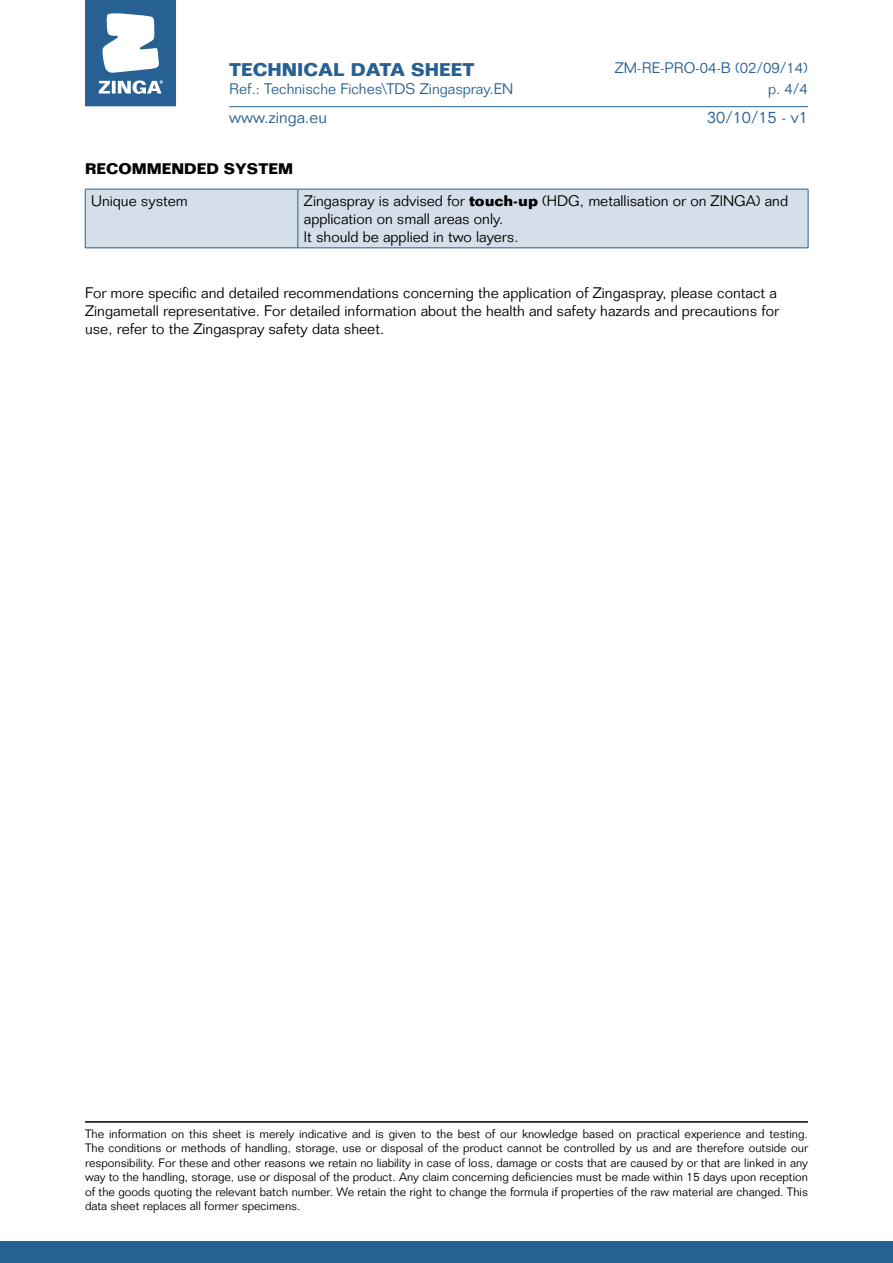
<style>
.page{position:relative;width:893px;height:1263px;background:#fff}
.page>*{position:absolute;margin:0;border:0;box-sizing:border-box;transform-origin:0 0}
.t1{font:700 18px "Folio Std";color:#276092}
.t2{font:300 16.5px "Folio Std";color:#276092}
.t3{font:300 15px/18px "Folio Std";color:#000}
.t4{font:300 15px "Folio Std";color:#276092}
.t5{font:700 15px "Folio Std";color:#000}
.t6{font:300 12px/14.4px "Folio Std";color:#000;text-align:justify}
.s1{font-weight:700}
</style>
<div class="page">
<svg style="left:85px;top:0;width:91px;height:106px"></svg>
<hr style="left:229px;top:106px;width:579px;height:1px;background:#276092">
<div style="left:0;top:1242px;width:893px;height:21px;background:#276092"></div>
<div style="left:86px;top:190px;width:722px;height:58px;background:#d4dfe9"></div>
<hr style="left:85px;top:189px;width:213px;height:1px;background:#276092">
<hr style="left:85px;top:189px;width:1px;height:59px;background:#276092">
<hr style="left:298px;top:189px;width:510px;height:1px;background:#276092">
<hr style="left:298px;top:189px;width:1px;height:59px;background:#276092">
<hr style="left:808px;top:189px;width:1px;height:59px;background:#276092">
<hr style="left:85px;top:248px;width:213px;height:1px;background:#276092">
<hr style="left:298px;top:248px;width:510px;height:1px;background:#276092">
<hr style="left:85px;top:1121px;width:723px;height:2px;background:#000">
<h1 class="t1" style="left:229px;top:58px;width:247px">TECHNICAL DATA SHEET</h1>
<p class="t4" style="left:229px;top:79px;width:285px">Ref.: Technische Fiches\TDS Zingaspray.EN</p>
<h2 class="t2" style="left:229px;top:107px;width:99px">www.zinga.eu</h2>
<p class="t4" style="left:615px;top:59px;width:195px">ZM-RE-PRO-04-B (02/09/14)</p>
<p class="t4" style="left:768px;top:79px;width:41px">p. 4/4</p>
<h2 class="t2" style="left:707px;top:107px;width:102px">30/10/15 - v1</h2>
<p class="t5" style="left:85px;top:160px;width:25px">RECOMMENDED</p>
<p class="t5" style="left:224px;top:160px;width:13px">SYSTEM</p>
<p class="t3" style="left:91px;top:192px;width:98px">Unique system</p>
<p class="t3" style="left:304px;top:192px;width:486px">Zingaspray is advised for <span class="s1">TOUCH-UP</span> (HDG, metallisation or on ZINGA) and application on small areas only.<br>It should be applied in two layers.</p>
<p class="t3" style="left:85px;top:284px;width:696px">For more specific and detailed recommendations concerning the application of Zingaspray, please contact a<br>Zingametall representative. For detailed information about the health and safety hazards and precautions for use, refer to the Zingaspray safety data sheet.</p>
<p class="t6" style="left:85px;top:1126px;width:724px">The information on this sheet is merely indicative and is given to the best of our knowledge based on practical experience and testing.<br>The conditions or methods of handling, storage, use or disposal of the product cannot be controlled by us and are therefore outside our responsibility. For these and other reasons we retain no liability in case of loss, damage or costs that are caused by or that are linked in any way to the handling, storage, use or disposal of the product. Any claim concerning deficiencies must be made within 15 days upon reception of the goods quoting the relevant batch number. We retain the right to change the formula if properties of the raw material are changed. This data sheet replaces all former specimens.</p>
</div>
